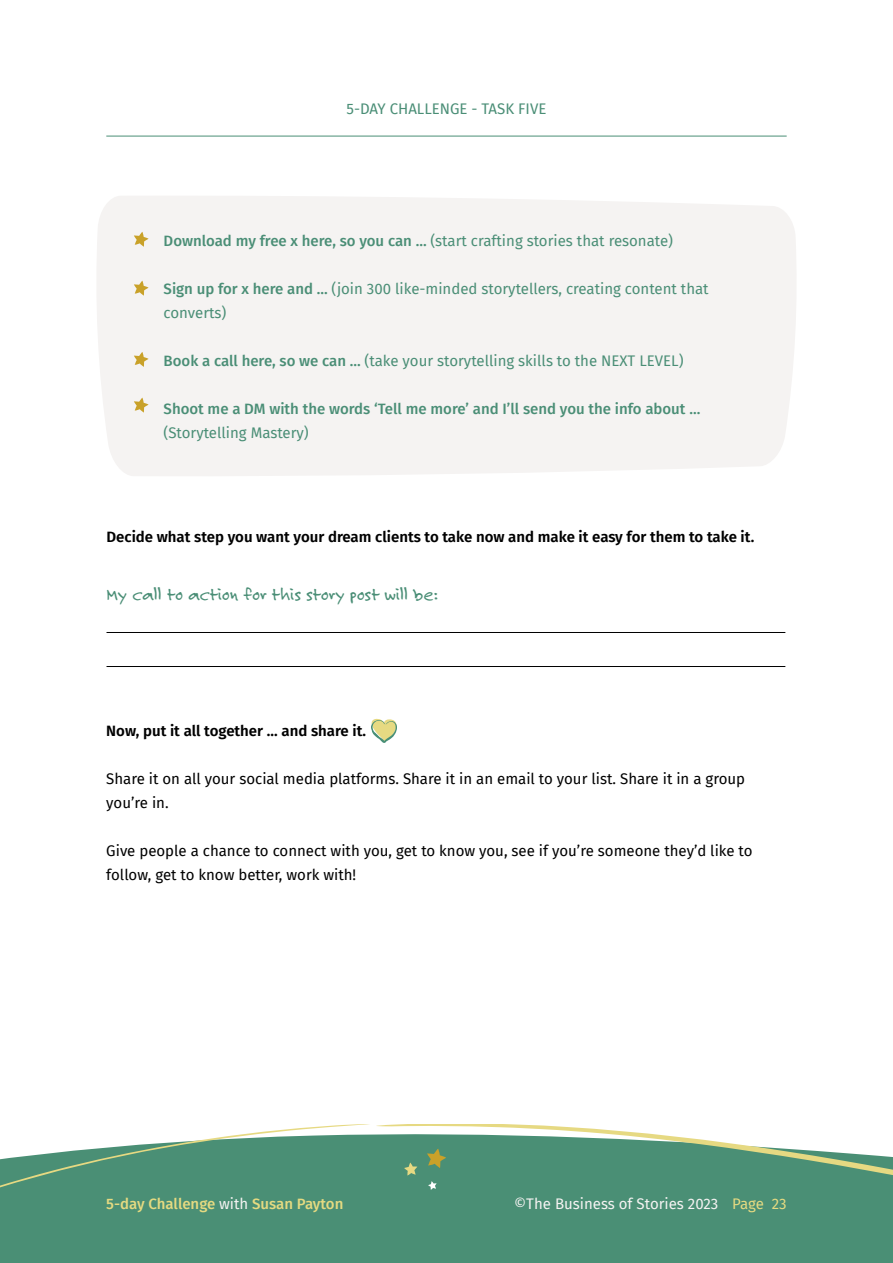
<style>
.page{position:relative;width:893px;height:1263px;background:#fff}
.page>*{position:absolute;margin:0;border:0;box-sizing:border-box;transform-origin:0 0}
.t1{font:19.5px "Felt Tip Roman";color:#4a8e76}
.t2{font:15px/24px "Fira Sans";color:#4a8e76}
.t3{font:15px/24px "Fira Sans";color:#000}
.t4{font:600 15px "Fira Sans";color:#000}
.t5{font:500 15px "Fira Sans";color:#4a8e76}
.t6{font:15px "Fira Sans";color:#f5f3f2}
.t7{font:500 15px "Fira Sans";color:#e5da81}
.s1{font-weight:500}
.s2{font-weight:400;color:#f5f3f2}
.s3{color:#e5da81}
</style>
<div class="page">
<svg style="left:0;top:1124px;width:893px;height:139px;fill:#4a8f75"></svg>
<svg style="left:427px;top:1148px;width:19px;height:20px"></svg>
<svg style="left:404px;top:1162px;width:13px;height:13px"></svg>
<svg style="left:428px;top:1181px;width:9px;height:9px"></svg>
<hr style="left:106px;top:136px;width:681px;height:1px;background:#4a8e76">
<div style="left:97px;top:196px;width:699px;height:280px;background:#f5f3f2"></div>
<svg style="left:134px;top:232px;width:15px;height:15px"></svg>
<svg style="left:134px;top:281px;width:15px;height:15px"></svg>
<svg style="left:134px;top:352px;width:15px;height:15px"></svg>
<svg style="left:134px;top:398px;width:15px;height:15px"></svg>
<hr style="left:107px;top:632px;width:678px;height:1px;background:#000">
<hr style="left:107px;top:666px;width:678px;height:1px;background:#000">
<svg style="left:371px;top:719px;width:26px;height:24px"></svg>
<p class="t2" style="left:347px;top:96px;width:201px">5-DAY CHALLENGE - TASK FIVE</p>
<p class="t2" style="left:164px;top:228px;width:511px"><span class="s1">Download my free x here, so you can …</span> (start crafting stories that resonate)</p>
<p class="t2" style="left:164px;top:276px;width:547px"><span class="s1">Sign up for x here and …</span> (join 300 like-minded storytellers, creating content that converts)</p>
<p class="t2" style="left:164px;top:348px;width:521px"><span class="s1">Book a call here, so we can …</span> (take your storytelling skills to the NEXT LEVEL)</p>
<p class="t5" style="left:164px;top:396px;width:538px">Shoot me a DM with the words ‘Tell me more’ and I’ll send you the info about …</p>
<p class="t2" style="left:164px;top:420px;width:147px">(Storytelling Mastery)</p>
<p class="t4" style="left:107px;top:525px;width:649px">Decide what step you want your dream clients to take now and make it easy for them to take it.</p>
<h1 class="t1" style="left:107px;top:581px;width:333px">My call to action for this story post will be:</h1>
<p class="t4" style="left:106px;top:718px;width:261px">Now, put it all together … and share it.</p>
<p class="t3" style="left:106px;top:766px;width:640px">Share it on all your social media platforms. Share it in an email to your list. Share it in a group you’re in.</p>
<p class="t3" style="left:106px;top:838px;width:648px">Give people a chance to connect with you, get to know you, see if you’re someone they’d like to follow, get to know better, work with!</p>
<p class="t7" style="left:106px;top:1192px;width:239px">5-day Challenge <span class="s2">with</span> Susan Payton</p>
<p class="t6" style="left:514px;top:1192px;width:274px">©The Business of Stories 2023 <span class="s3">Page 23</span></p>
</div>
